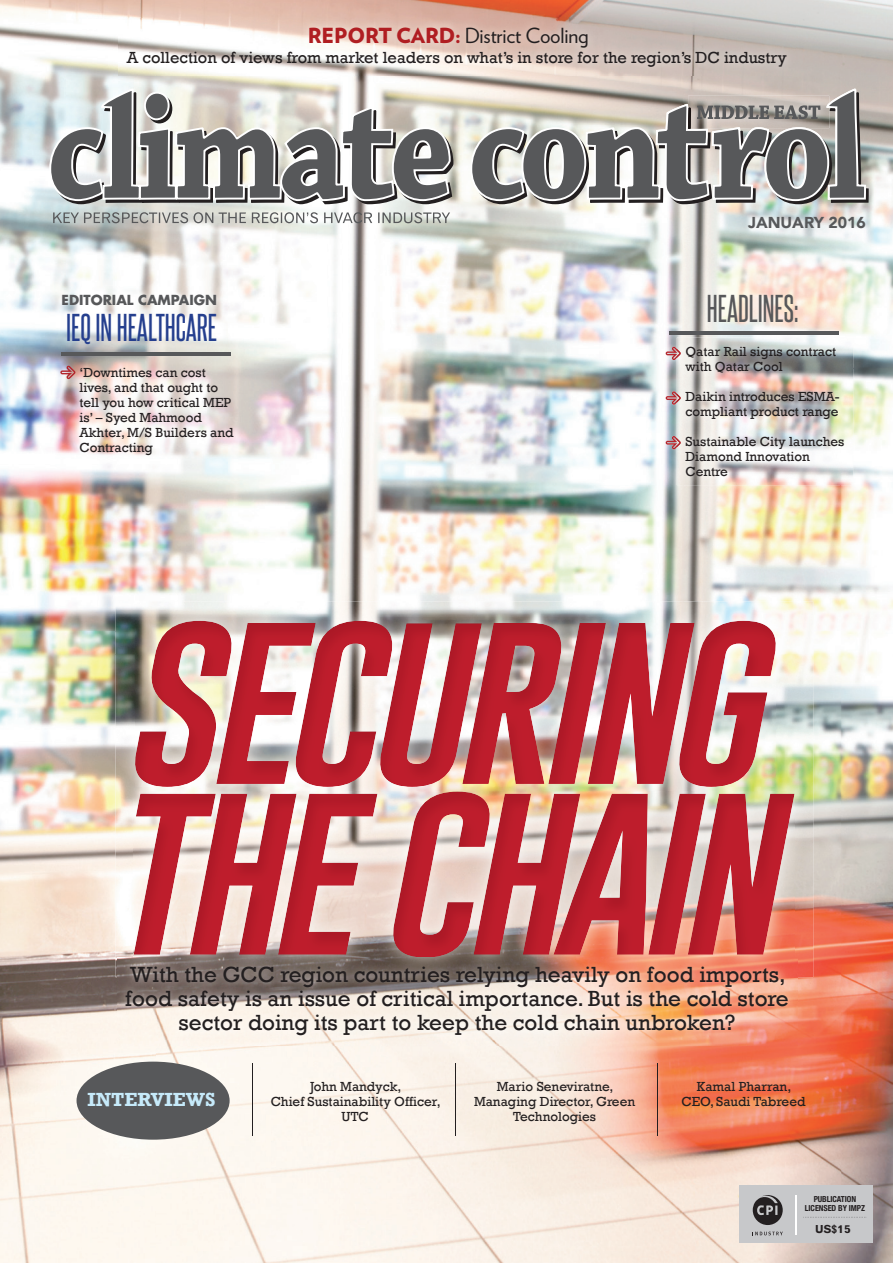
<style>
.page{position:relative;width:893px;height:1263px;background:#fff}
.page>*{position:absolute;margin:0;border:0;box-sizing:border-box;transform-origin:0 0}
.t1{font:33px "Steelfish Rg";color:#253f8e}
.t2{font:33px "Steelfish Rg";color:#57585a}
.t3{font:22.5px/24px "Rockwell";color:#231f20;text-align:center}
.t4{font:20.85px "Verlag";letter-spacing:-.01em;color:#231f20}
.t5{font:700 19.5px "Rockwell";color:#c6eafa}
.t6{font:16.5px "Rockwell";color:#231f20}
.t7{font:900 15.75px "Avenir";color:#57585a}
.t8{font:13.5px/15px "Rockwell";color:#231f20}
.t9{font:700 13.5px "Futura Std";color:#57585a}
.t10{font:11.1px "Gothic 720 BT Bold B";color:#231f20}
.t11{font:700 condensed 8.25px/9px "Helvetica Neue";letter-spacing:-.01em;color:#231f20;text-align:center}
.s1{font-weight:900;color:#b01e22}
</style>
<div class="page">
<img style="left:0;top:0;width:683px;height:631px">
<img style="left:683px;top:0;width:210px;height:368px">
<img style="left:841px;top:368px;width:52px;height:895px">
<img style="left:683px;top:485px;width:158px;height:146px">
<img style="left:0;top:631px;width:157px;height:632px">
<img style="left:789px;top:631px;width:52px;height:632px">
<img style="left:157px;top:1045px;width:632px;height:218px">
<img style="left:115px;top:601px;width:698px;height:53px">
<img style="left:115px;top:654px;width:52px;height:323px">
<img style="left:760px;top:654px;width:53px;height:323px">
<img style="left:174px;top:787px;width:586px;height:4px">
<img style="left:135px;top:621px;width:641px;height:166px">
<img style="left:134px;top:791px;width:660px;height:167px">
<img style="left:117px;top:958px;width:680px;height:87px">
<hr style="left:252px;top:1063px;width:1px;height:72px;background:#231f20">
<hr style="left:455px;top:1063px;width:1px;height:72px;background:#231f20">
<hr style="left:657px;top:1063px;width:1px;height:72px;background:#231f20">
<div style="left:77px;top:1061px;width:153px;height:79px;background:#57585a;border-radius:50%"></div>
<svg style="left:60px;top:366px;width:15px;height:13px"></svg>
<img style="left:118px;top:18px;width:677px;height:57px">
<svg style="left:53px;top:212px;width:397px;height:11px;background:#b3b6b3"></svg>
<svg style="left:49px;top:89px;width:404px;height:115px"></svg>
<svg style="left:470px;top:89px;width:399px;height:115px;background:#9b9895"></svg>
<img style="left:677px;top:338px;width:176px;height:147px">
<svg style="left:666px;top:347px;width:15px;height:13px"></svg>
<svg style="left:666px;top:391px;width:15px;height:14px"></svg>
<svg style="left:666px;top:436px;width:15px;height:13px"></svg>
<hr style="left:669px;top:331px;width:169px;height:3px;background:#57585a">
<hr style="left:62px;top:353px;width:169px;height:3px;background:#57585a">
<div style="left:739px;top:1185px;width:134px;height:58px;background:#c7c8ca"></div>
<svg style="left:803px;top:1217px;width:63px;height:1px"></svg>
<hr style="left:795px;top:1195px;width:2px;height:39px;background:#fff">
<svg style="left:753px;top:1195px;width:30px;height:30px"></svg>
<svg style="left:755px;top:1231px;width:28px;height:4px"></svg>
<h3 class="t4" style="left:308px;top:20px;width:283px"><span class="s1">REPORT CARD:</span> District Cooling</h3>
<p class="t6" style="left:127px;top:48px;width:662px">A collection of views from market leaders on what’s in store for the region’s DC industry</p>
<p class="t9" style="left:62px;top:290px;width:157px">EDITORIAL CAMPAIGN</p>
<h1 class="t1" style="left:66px;top:307px;width:152px">IEQ IN HEALTHCARE</h1>
<p class="t8" style="left:79px;top:365px;width:156px">‘Downtimes can cost lives, and that ought to tell you how critical MEP is’ – Syed Mahmood<br>Akhter, M/S Builders and<br>Contracting</p>
<p class="t7" style="left:748px;top:209px;width:119px">JANUARY 2016</p>
<h1 class="t2" style="left:707px;top:288px;width:93px">HEADLINES:</h1>
<p class="t8" style="left:685px;top:344px;width:152px">Qatar Rail signs contract with Qatar Cool</p>
<p class="t8" style="left:685px;top:389px;width:156px">Daikin introduces ESMA&shy;compliant product range</p>
<p class="t8" style="left:685px;top:434px;width:160px">Sustainable City launches<br>Diamond Innovation<br>Centre</p>
<h2 class="t3" style="left:125px;top:963px;width:665px">With the GCC region countries relying heavily on food imports, food safety is an issue of critical importance. But is the cold store sector doing its part to keep the cold chain unbroken?</h2>
<h3 class="t5" style="left:87px;top:1088px;width:130px">IntERVIEWs</h3>
<p class="t8" style="left:271px;top:1080px;width:172px;text-align:center">John Mandyck,<br>Chief Sustainability Officer,<br>UTC</p>
<p class="t8" style="left:474px;top:1080px;width:163px;text-align:center">Mario Seneviratne,<br>Managing Director, Green<br>Technologies</p>
<p class="t8" style="left:682px;top:1080px;width:125px;text-align:center">Kamal Pharran,<br>CEO, Saudi Tabreed</p>
<p class="t11" style="left:805px;top:1194px;width:62px">PUBLICATION<br>LICENSED BY IMPZ</p>
<p class="t10" style="left:815px;top:1222px;width:37px">US$15</p>
</div>
